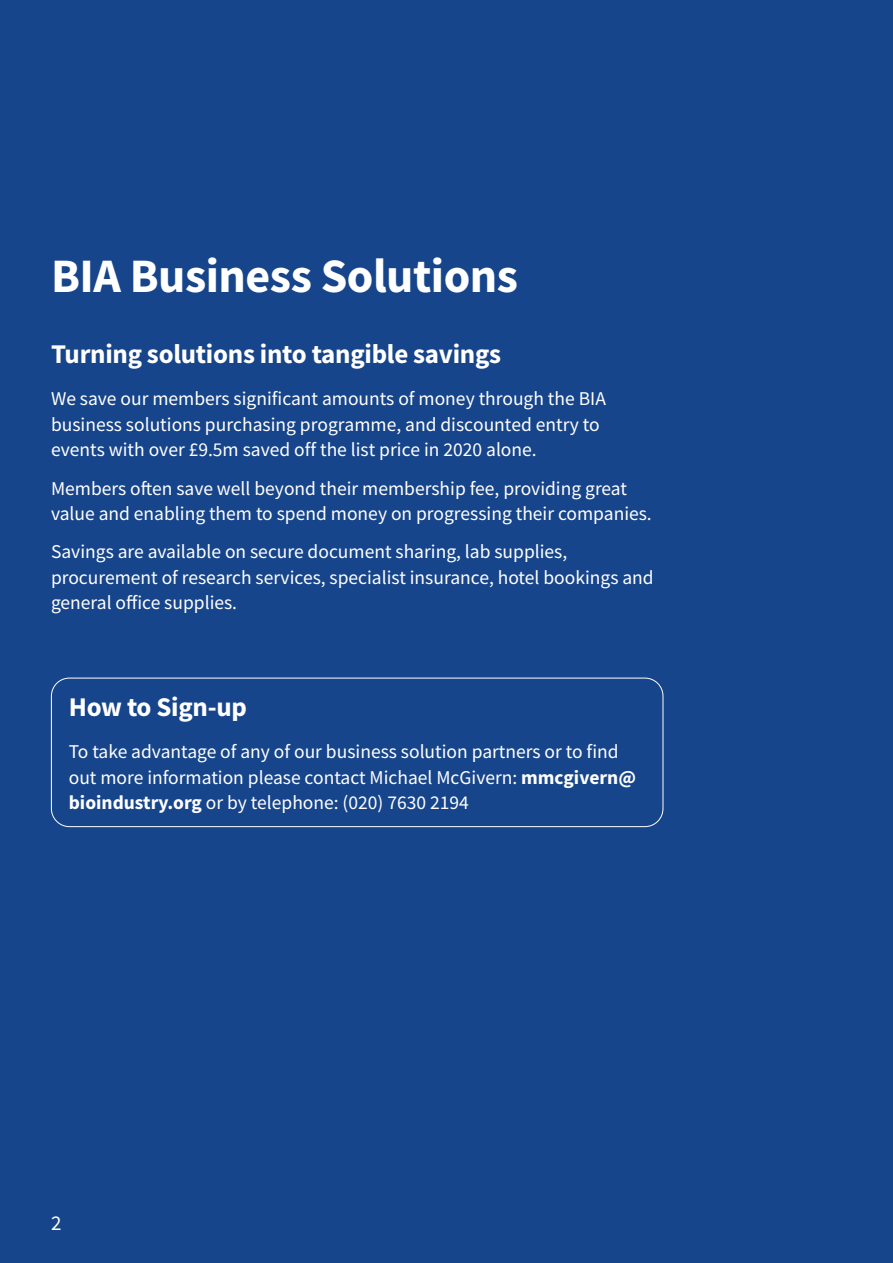
<style>
.page{position:relative;width:893px;height:1263px;background:#17458b}
.page>*{position:absolute;margin:0;border:0;box-sizing:border-box;transform-origin:0 0}
.t1{font:700 48px "Source Sans Pro";letter-spacing:-.01em;color:#fff}
.t2{font:700 27px "Source Sans Pro";letter-spacing:-.01em;color:#fff}
.t3{font:21px "Source Sans Pro";color:#fff}
.t4{font:19.5px/25.5px "Source Sans Pro";color:#fff}
.s1{font-weight:700}
</style>
<div class="page">
<div style="left:51px;top:678px;width:612px;height:149px;border:1px solid #fff;border-radius:18px"></div>
<h1 class="t1" style="left:51px;top:244px;width:469px">BIA Business Solutions</h1>
<h2 class="t2" style="left:51px;top:336px;width:452px">Turning solutions into tangible savings</h2>
<p class="t4" style="left:51px;top:386px;width:556px">We save our members significant amounts of money through the BIA business solutions purchasing programme, and discounted entry to events with over £9.5m saved off the list price in 2020 alone.</p>
<p class="t4" style="left:51px;top:475px;width:602px">Members often save well beyond their membership fee, providing great value and enabling them to spend money on progressing their companies.</p>
<p class="t4" style="left:51px;top:539px;width:604px">Savings are available on secure document sharing, lab supplies, procurement of research services, specialist insurance, hotel bookings and general office supplies.</p>
<h2 class="t2" style="left:69px;top:688px;width:180px">How to Sign-up</h2>
<p class="t4" style="left:69px;top:739px;width:569px">To take advantage of any of our business solution partners or to find out more information please contact Michael McGivern: <span class="s1">mmcgivern@ bioindustry.org</span> or by telephone: (020) 7630 2194</p>
<p class="t3" style="left:51px;top:1209px;width:12px">2</p>
</div>
